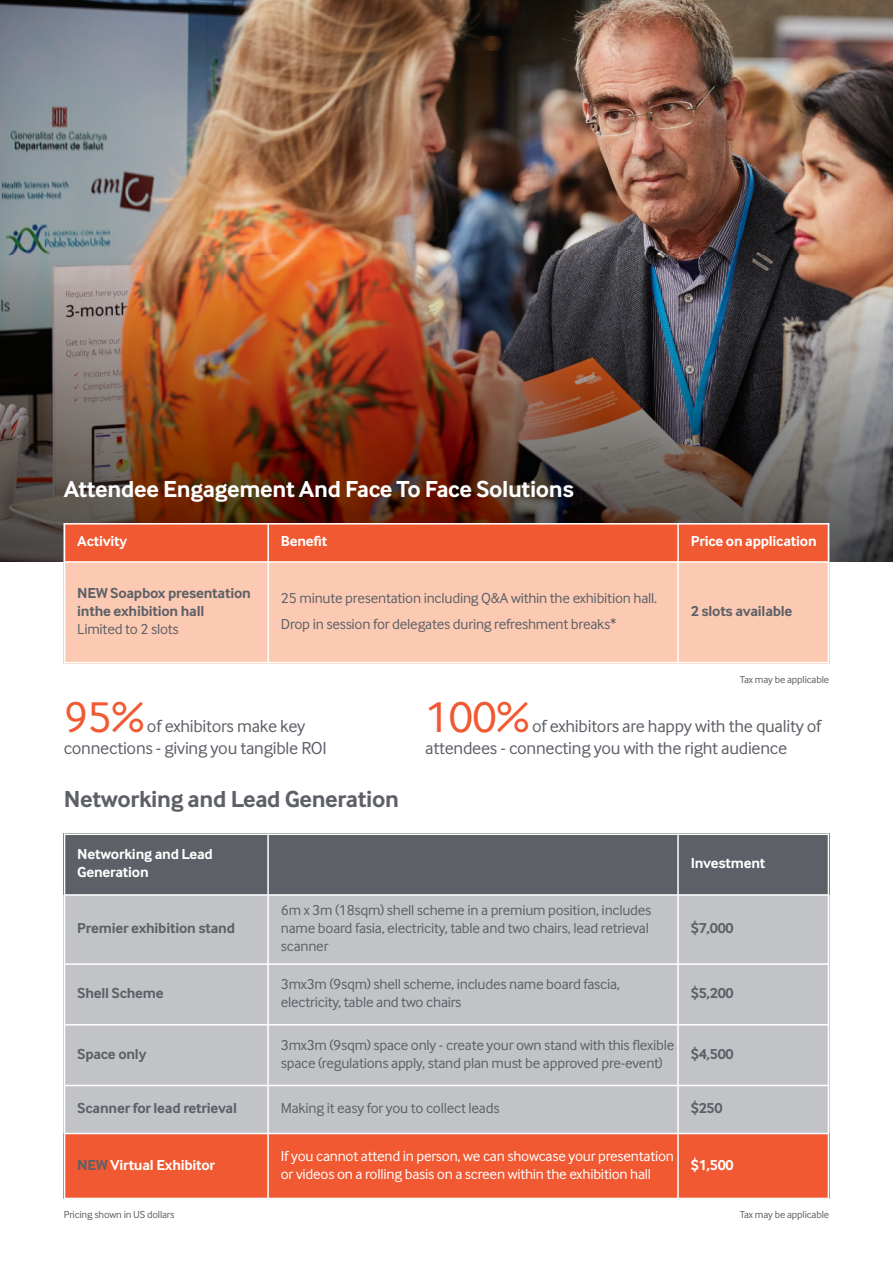
<style>
.page{position:relative;width:893px;height:1263px;background:#fff}
.page>*{position:absolute;margin:0;border:0;box-sizing:border-box;transform-origin:0 0}
.t1{font:45px "Inter Face";color:#f05932}
.t2{font:700 24px "Inter Face";letter-spacing:-.015em;color:#fff}
.t3{font:700 24px "Inter Face";letter-spacing:-.015em;color:#5d6067}
.t4{font:18px/22.5px "Inter Face";letter-spacing:-.015em;color:#5d6067}
.t5{font:15px/18px "Inter Face";letter-spacing:-.015em;color:#5d6067}
.t6{font:700 15px/18px "Inter Face";letter-spacing:-.015em;color:#5d6067}
.t7{font:15px/18px "Inter Face";letter-spacing:-.015em;color:#fff}
.t8{font:700 15px/18px "Inter Face";letter-spacing:-.015em;color:#fff}
.t9{font:10.5px "Inter Face";letter-spacing:-.015em;color:#5d6067}
.s1{color:#5d6067}
</style>
<div class="page">
<div style="left:64px;top:833px;width:204px;height:62px;background:#5d6067"></div>
<div style="left:268px;top:833px;width:410px;height:62px;background:#5d6067"></div>
<div style="left:678px;top:833px;width:151px;height:62px;background:#5d6067"></div>
<div style="left:64px;top:895px;width:204px;height:69px;background:#c2c3c7"></div>
<div style="left:268px;top:895px;width:410px;height:69px;background:#c2c3c7"></div>
<div style="left:678px;top:895px;width:151px;height:69px;background:#c2c3c7"></div>
<div style="left:64px;top:964px;width:204px;height:61px;background:#c2c3c7"></div>
<div style="left:268px;top:964px;width:410px;height:61px;background:#c2c3c7"></div>
<div style="left:678px;top:964px;width:151px;height:61px;background:#c2c3c7"></div>
<div style="left:64px;top:1025px;width:204px;height:60px;background:#c2c3c7"></div>
<div style="left:268px;top:1025px;width:410px;height:60px;background:#c2c3c7"></div>
<div style="left:678px;top:1025px;width:151px;height:60px;background:#c2c3c7"></div>
<div style="left:64px;top:1085px;width:204px;height:48px;background:#c2c3c7"></div>
<div style="left:268px;top:1085px;width:410px;height:48px;background:#c2c3c7"></div>
<div style="left:678px;top:1085px;width:151px;height:48px;background:#c2c3c7"></div>
<div style="left:64px;top:1133px;width:204px;height:66px;background:#f05932"></div>
<div style="left:268px;top:1133px;width:410px;height:66px;background:#f05932"></div>
<div style="left:678px;top:1133px;width:151px;height:66px;background:#f05932"></div>
<hr style="left:64px;top:833px;width:1px;height:366px;background:#fff">
<hr style="left:267px;top:833px;width:2px;height:366px;background:#fff">
<hr style="left:677px;top:833px;width:2px;height:366px;background:#fff">
<hr style="left:828px;top:833px;width:1px;height:366px;background:#fff">
<hr style="left:64px;top:833px;width:765px;height:2px;background:#fff">
<hr style="left:64px;top:894px;width:765px;height:2px;background:#fff">
<hr style="left:64px;top:963px;width:765px;height:2px;background:#fff">
<hr style="left:64px;top:1024px;width:765px;height:1px;background:#fff">
<hr style="left:64px;top:1085px;width:765px;height:1px;background:#fff">
<hr style="left:64px;top:1133px;width:765px;height:1px;background:#fff">
<hr style="left:64px;top:1198px;width:765px;height:1px;background:#fff">
<img style="left:0;top:0;width:893px;height:255px">
<img style="left:0;top:255px;width:893px;height:306px">
<div style="left:64px;top:523px;width:204px;height:39px;background:#f05932"></div>
<div style="left:268px;top:523px;width:410px;height:39px;background:#f05932"></div>
<div style="left:678px;top:523px;width:151px;height:39px;background:#f05932"></div>
<div style="left:64px;top:562px;width:204px;height:101px;background:#fccab2"></div>
<div style="left:268px;top:562px;width:410px;height:101px;background:#fccab2"></div>
<div style="left:678px;top:562px;width:151px;height:101px;background:#fccab2"></div>
<hr style="left:64px;top:523px;width:1px;height:140px;background:#fff">
<hr style="left:267px;top:523px;width:2px;height:140px;background:#fff">
<hr style="left:677px;top:523px;width:2px;height:140px;background:#fff">
<hr style="left:828px;top:523px;width:1px;height:140px;background:#fff">
<hr style="left:64px;top:523px;width:765px;height:1px;background:#fff">
<hr style="left:64px;top:561px;width:765px;height:2px;background:#fff">
<hr style="left:64px;top:662px;width:765px;height:1px;background:#fff">
<h2 class="t2" style="left:64px;top:475px;width:512px">Attendee Engagement And Face To Face Solutions</h2>
<p class="t8" style="left:77px;top:532px;width:52px">Activity</p>
<p class="t8" style="left:281px;top:532px;width:48px">Benefit</p>
<p class="t8" style="left:691px;top:532px;width:127px">Price on application</p>
<p class="t6" style="left:77px;top:584px;width:175px">NEW Soapbox presentation inthe exhibition hall</p>
<p class="t5" style="left:77px;top:620px;width:103px">Limited to 2 slots</p>
<p class="t5" style="left:281px;top:584px;width:378px;line-height:26.5px">25 minute presentation including Q&amp;A within the exhibition hall.<br>Drop in session for delegates during refreshment breaks*</p>
<p class="t6" style="left:691px;top:602px;width:103px">2 slots available</p>
<h1 class="t1" style="left:64px;top:691px;width:82px">95%</h1>
<p class="t4" style="left:64px;top:714px;width:264px;text-indent:83px">of exhibitors make key connections - giving you tangible roi</p>
<h2 class="t3" style="left:64px;top:785px;width:337px">Networking and Lead Generation</h2>
<p class="t9" style="left:740px;top:673px;width:91px">tax may be applicable</p>
<h1 class="t1" style="left:425px;top:691px;width:106px">100%</h1>
<p class="t4" style="left:425px;top:714px;width:399px;text-indent:107px">of exhibitors are happy with the quality of attendees - connecting you with the right audience</p>
<p class="t8" style="left:77px;top:845px;width:137px">Networking and Lead<br>Generation</p>
<p class="t8" style="left:691px;top:854px;width:76px">Investment</p>
<p class="t6" style="left:77px;top:919px;width:159px">Premier exhibition stand</p>
<p class="t5" style="left:281px;top:901px;width:372px">6m x 3m (18sqm) shell scheme in a premium position, includes name board fasia, electricity, table and two chairs, lead retrieval scanner</p>
<p class="t6" style="left:691px;top:919px;width:44px">$7,000</p>
<p class="t6" style="left:77px;top:984px;width:88px">Shell Scheme</p>
<p class="t5" style="left:281px;top:975px;width:341px">3mx3m (9sqm) shell scheme, includes name board fascia, electricity, table and two chairs</p>
<p class="t6" style="left:691px;top:984px;width:44px">$5,200</p>
<p class="t6" style="left:77px;top:1045px;width:71px">Space only</p>
<p class="t5" style="left:281px;top:1036px;width:395px">3mx3m (9sqm) space only - create your own stand with this flexible space (regulations apply, stand plan must be approved pre-event)</p>
<p class="t6" style="left:691px;top:1045px;width:44px">$4,500</p>
<p class="t6" style="left:77px;top:1099px;width:161px">Scanner for lead retrieval</p>
<p class="t5" style="left:281px;top:1099px;width:220px">Making it easy for you to collect leads</p>
<p class="t6" style="left:691px;top:1099px;width:33px">$250</p>
<p class="t8" style="left:77px;top:1155px;width:139px"><span class="s1">NEW</span> Virtual Exhibitor</p>
<p class="t7" style="left:281px;top:1146px;width:395px">if you cannot attend in person, we can showcase your presentation or videos on a rolling basis on a screen within the exhibition hall</p>
<p class="t8" style="left:691px;top:1155px;width:44px">$1,500</p>
<p class="t9" style="left:64px;top:1209px;width:112px">Pricing shown in Us dollars</p>
<p class="t9" style="left:740px;top:1209px;width:91px">tax may be applicable</p>
</div>
